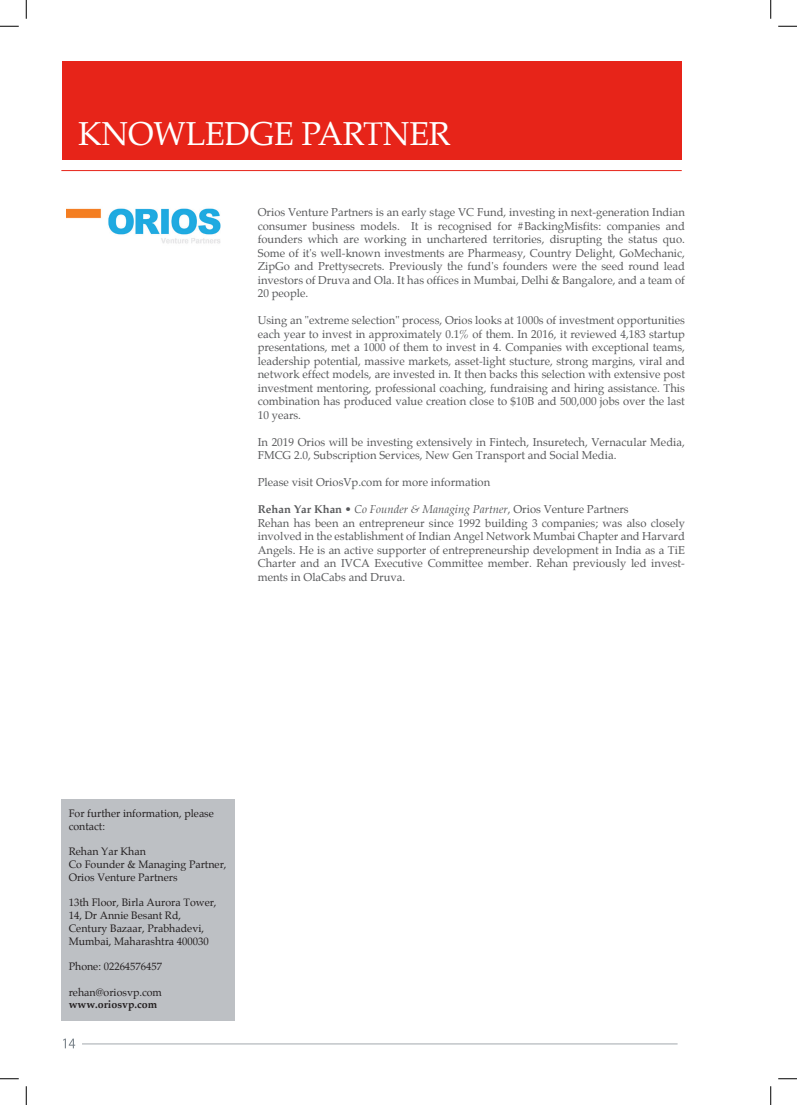
<style>
.page{position:relative;width:797px;height:1105px;background:#fff}
.page>*{position:absolute;margin:0;border:0;box-sizing:border-box;transform-origin:0 0}
.t1{font:32.5px "Palatino";letter-spacing:-.01em;color:#fff}
.t2{font:11.25px/13.5px "Palatino";color:#58595b;text-align:justify}
.t3{font:10.62px/12.8px "Palatino";color:#231f20}
.t4{font:700 10.62px "Palatino";color:#231f20}
.s1{font-weight:700}
.s2{font-style:italic}
</style>
<div class="page">
<div style="left:62px;top:62px;width:619px;height:98px;background:#e72419"></div>
<hr style="left:61px;top:170px;width:620px;height:1px;background:#e72419">
<hr style="left:82px;top:1043px;width:595px;height:1px;background:#a2a8ad">
<svg style="left:63px;top:1038px;width:12px;height:10px"></svg>
<img style="left:67px;top:208px;width:154px;height:36px">
<div style="left:62px;top:799px;width:173px;height:221px;background:#bdc0c4"></div>
<svg style="left:0;top:25px;width:19px;height:2px"></svg>
<svg style="left:778px;top:25px;width:19px;height:2px"></svg>
<svg style="left:0;top:1078px;width:19px;height:1px"></svg>
<svg style="left:778px;top:1078px;width:19px;height:1px"></svg>
<svg style="left:25px;top:0;width:2px;height:19px"></svg>
<svg style="left:25px;top:1086px;width:2px;height:19px"></svg>
<svg style="left:770px;top:0;width:1px;height:19px"></svg>
<svg style="left:770px;top:1086px;width:1px;height:19px"></svg>
<h1 class="t1" style="left:78px;top:107px;width:374px">KNOWLEDGE PARTNER</h1>
<p class="t2" style="left:258px;top:205px;width:429px">Orios Venture Partners is an early stage VC Fund, investing in next-generation Indian consumer business models. It is recognised for #BackingMisfits: companies and founders which are working in unchartered territories, disrupting the status quo.<br>Some of it's well-known investments are Pharmeasy, Country Delight, GoMechanic, ZipGo and Prettysecrets. Previously the fund's founders were the seed round lead investors of Druva and Ola. It has offices in Mumbai, Delhi &amp; Bangalore, and a team of 20 people.</p>
<p class="t2" style="left:258px;top:313px;width:429px">Using an "extreme selection" process, Orios looks at 1000s of investment opportunities each year to invest in approximately 0.1% of them. In 2016, it reviewed 4,183 startup presentations, met a 1000 of them to invest in 4. Companies with exceptional teams, leadership potential, massive markets, asset-light stucture, strong margins, viral and network effect models, are invested in. It then backs this selection with extensive post investment mentoring, professional coaching, fundraising and hiring assistance. This combination has produced value creation close to $10B and 500,000 jobs over the last 10 years.</p>
<p class="t2" style="left:258px;top:435px;width:428px">In 2019 Orios will be investing extensively in Fintech, Insuretech, Vernacular Media,<br>FMCG 2.0, Subscription Services, New Gen Transport and Social Media.</p>
<p class="t2" style="left:258px;top:475px;width:234px">Please visit OriosVp.com for more information</p>
<p class="t2" style="left:258px;top:502px;width:429px;text-align:left"><span class="s1">Rehan Yar Khan</span> • <span class="s2">Co Founder &amp; Managing Partner</span>, Orios Venture Partners<br>Rehan has been an entrepreneur since 1992 building 3 companies; was also closely involved in the establishment of Indian Angel Network Mumbai Chapter and Harvard Angels. He is an active supporter of entrepreneurship development in India as a TiE Charter and an IVCA Executive Committee member. Rehan previously led invest&shy;ments in OlaCabs and Druva.</p>
<p class="t3" style="left:69px;top:807px;width:147px">For further information, please contact:</p>
<p class="t3" style="left:69px;top:845px;width:159px">Rehan Yar Khan<br>Co Founder &amp; Managing Partner,<br>Orios Venture Partners</p>
<p class="t3" style="left:69px;top:896px;width:149px">13th Floor, Birla Aurora Tower,<br>14, Dr Annie Besant Rd,<br>Century Bazaar, Prabhadevi,<br>Mumbai, Maharashtra 400030</p>
<p class="t3" style="left:69px;top:960px;width:95px">Phone: 02264576457</p>
<p class="t3" style="left:69px;top:985px;width:95px">rehan@oriosvp.com</p>
<p class="t4" style="left:69px;top:996px;width:90px">www.oriosvp.com</p>
</div>
